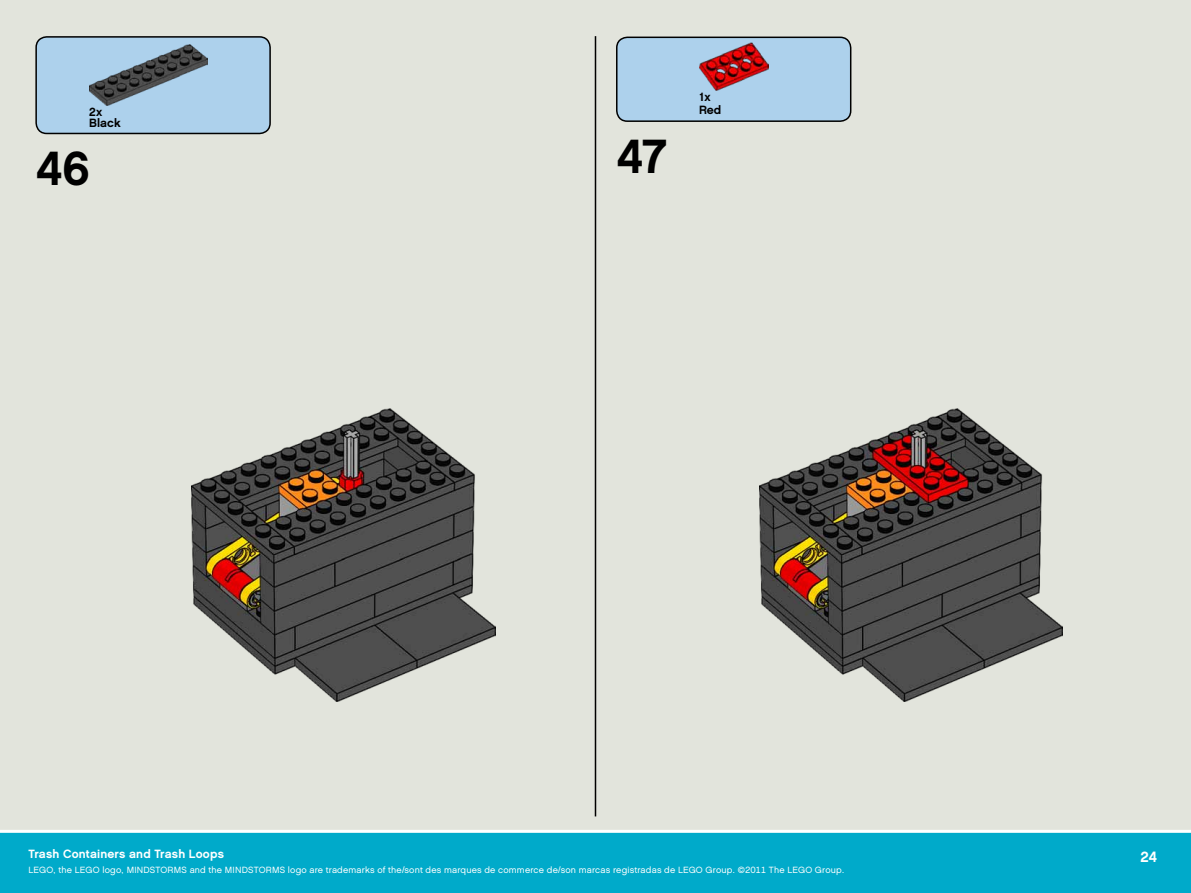
<style>
.page{position:relative;width:1191px;height:893px;background:#fff}
.page>*{position:absolute;margin:0;border:0;box-sizing:border-box;transform-origin:0 0}
.t1{font:700 48px "LEGO Chalet 60";color:#000}
.t2{font:700 15px "LEGO Chalet 60";color:#fff}
.t3{font:700 12px "LEGO Chalet 60";letter-spacing:.015em;color:#fff}
.t4{font:700 12px/11.2px "LEGO Chalet 60";color:#000}
.t5{font:9px "LEGO Chalet 60";letter-spacing:.02em;color:#fff}
</style>
<div class="page">
<div style="left:0;top:0;width:1191px;height:850px;background:#e2e4dc"></div>
<div style="left:0;top:830px;width:1191px;height:63px;background:#00aaca"></div>
<img style="left:191px;top:408px;width:304px;height:294px">
<hr style="left:595px;top:36px;width:1px;height:780px;background:#000">
<img style="left:759px;top:408px;width:303px;height:294px">
<div style="left:36px;top:37px;width:234px;height:96px;background:#add1ec;border-radius:11px"></div>
<div style="left:35px;top:36px;width:236px;height:98px;border:2px solid #000;border-radius:11px"></div>
<img style="left:89px;top:45px;width:119px;height:61px">
<div style="left:617px;top:37px;width:233px;height:84px;background:#add1ec;border-radius:11px"></div>
<div style="left:616px;top:37px;width:235px;height:85px;border:2px solid #000;border-radius:11px"></div>
<img style="left:699px;top:43px;width:69px;height:47px">
<h3 class="t4" style="left:89px;top:106px;width:33px">2x<br>Black</h3>
<h1 class="t1" style="left:36px;top:138px;width:55px">46</h1>
<h1 class="t1" style="left:617px;top:126px;width:52px">47</h1>
<h3 class="t4" style="left:699px;top:89px;width:24px;line-height:13.6px">1x<br>Red</h3>
<h3 class="t3" style="left:28px;top:846px;width:197px">Trash Containers and Trash Loops</h3>
<p class="t5" style="left:28px;top:864px;width:817px">LEGO, the LEGO logo, MINDSTORMS and the MINDSTORMS logo are trademarks of the/sont des marques de commerce de/son marcas registradas de LEGO Group. ©2011 The LEGO Group.</p>
<h2 class="t2" style="left:1140px;top:847px;width:18px">24</h2>
</div>
